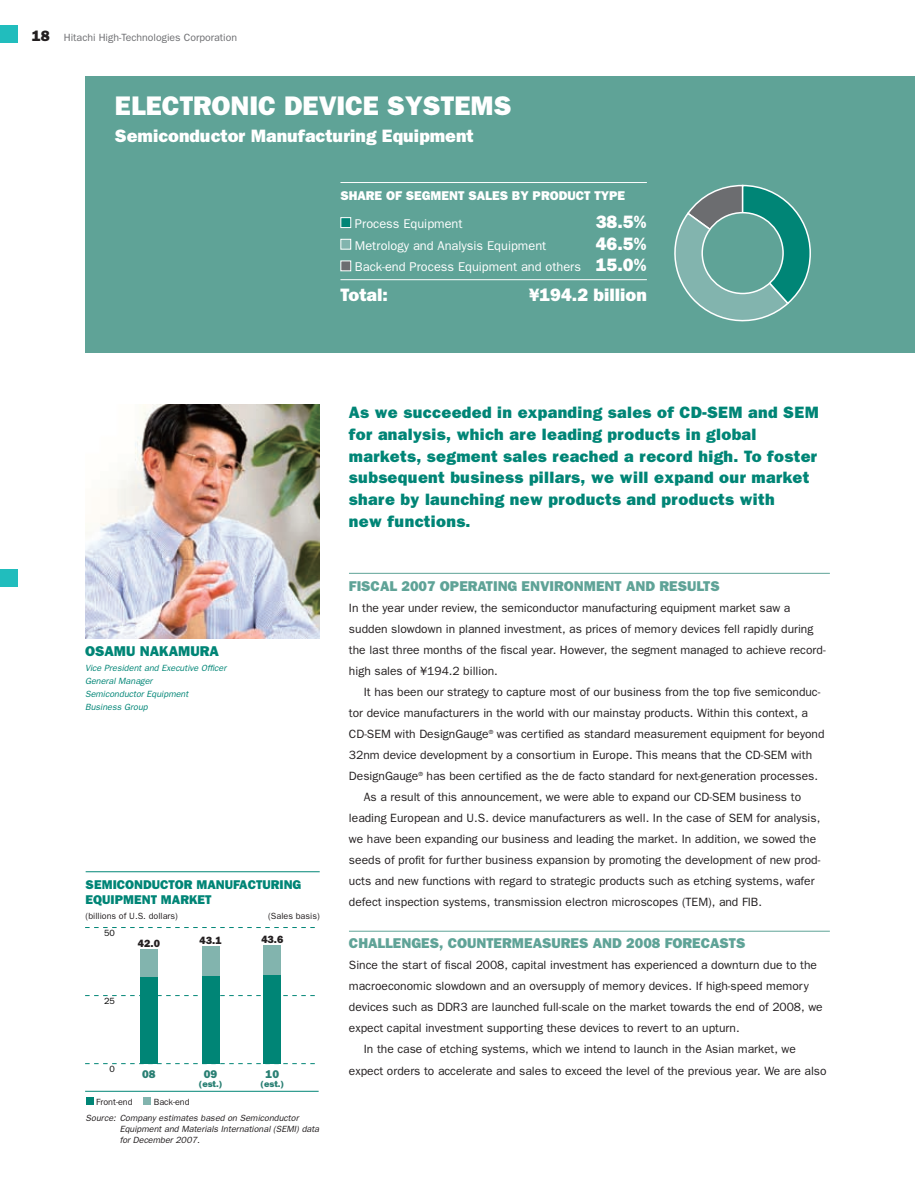
<style>
.page{position:relative;width:915px;height:1191px;background:#fff}
.page>*{position:absolute;margin:0;border:0;box-sizing:border-box;transform-origin:0 0}
.t1{font:800 27px "Franklin Gothic";color:#fff}
.t2{font:800 18px "Franklin Gothic";color:#fff}
.t3{font:800 16.5px/21.8px "Franklin Gothic";letter-spacing:.02em;color:#008576}
.t4{font:800 14.25px "Franklin Gothic";color:#5fa397}
.t5{font:800 14.25px "Franklin Gothic";color:#008576}
.t6{font:12.75px "Franklin Gothic";color:#fff}
.t7{font:800 12.75px/15px "Franklin Gothic";color:#008576}
.t8{font:800 12.75px "Franklin Gothic";color:#fff}
.t9{font:12px/21px "Franklin Gothic";color:#231f20}
.t10{font:800 11.25px "Franklin Gothic";color:#297f73}
.t11{font:10.5px "Franklin Gothic";color:#6c6d70}
.t12{font:800 10.5px "Franklin Gothic";color:#231f20}
.t13{font:italic 9px/11.2px "Franklin Gothic";color:#231f20}
.t14{font:italic 9px/12.8px "Franklin Gothic";color:#008576}
.t15{font:9px "Franklin Gothic";color:#231f20}
.t16{font:800 9px "Franklin Gothic";color:#297f73}
.t17{font:9px "Franklin Gothic";color:#030303}
.s1{font-weight:800;font-size:15px;color:#231f20}
.s2{font-weight:800;font-size:18px}
</style>
<div class="page">
<div style="left:85px;top:77px;width:829px;height:276px;background:#5fa397"></div>
<svg style="left:674px;top:184px;width:137px;height:138px"></svg>
<div style="left:702px;top:213px;width:80px;height:80px;background:#5fa397;border-radius:50%"></div>
<div style="left:701px;top:212px;width:82px;height:82px;border:2px solid #fff;border-radius:50%"></div>
<div style="left:86px;top:1097px;width:7px;height:8px;background:#008576"></div>
<div style="left:143px;top:1097px;width:8px;height:8px;background:#82b4ae"></div>
<hr style="left:85px;top:1091px;width:233px;height:1px;background:#008576">
<svg style="left:85px;top:927px;width:230px;height:1px"></svg>
<svg style="left:85px;top:995px;width:230px;height:1px"></svg>
<svg style="left:85px;top:1063px;width:230px;height:1px"></svg>
<div style="left:140px;top:949px;width:17px;height:28px;background:#82b4ae"></div>
<div style="left:202px;top:946px;width:17px;height:29px;background:#82b4ae"></div>
<div style="left:264px;top:945px;width:17px;height:30px;background:#82b4ae"></div>
<div style="left:140px;top:977px;width:17px;height:86px;background:#008576"></div>
<div style="left:202px;top:975px;width:17px;height:88px;background:#008576"></div>
<div style="left:264px;top:975px;width:17px;height:88px;background:#008576"></div>
<hr style="left:86px;top:871px;width:233px;height:1px;background:#008576">
<hr style="left:349px;top:573px;width:480px;height:1px;background:#5fa397">
<hr style="left:349px;top:931px;width:480px;height:1px;background:#5fa397">
<hr style="left:340px;top:182px;width:306px;height:1px;background:#fff">
<hr style="left:340px;top:279px;width:306px;height:1px;background:#fff">
<div style="left:341px;top:218px;width:9px;height:9px;background:#008576"></div>
<div style="left:340px;top:217px;width:11px;height:11px;border:1px solid #fff"></div>
<div style="left:341px;top:239px;width:9px;height:10px;background:#82b4ae"></div>
<div style="left:340px;top:239px;width:11px;height:10px;border:1px solid #fff"></div>
<div style="left:341px;top:261px;width:9px;height:10px;background:#6c6d70"></div>
<div style="left:340px;top:260px;width:11px;height:11px;border:1px solid #fff"></div>
<img style="left:85px;top:404px;width:234px;height:234px">
<div style="left:0;top:26px;width:17px;height:17px;background:#21bdbd"></div>
<div style="left:0;top:570px;width:17px;height:17px;background:#21bdbd"></div>
<p class="t11" style="left:32px;top:34px;width:206px"><span class="s1">18</span> Hitachi High-Technologies Corporation</p>
<h1 class="t1" style="left:115px;top:96px;width:398px">ELECTRONIC DEVICE SYSTEMS</h1>
<h2 class="t2" style="left:115px;top:129px;width:360px">Semiconductor Manufacturing Equipment</h2>
<p class="t8" style="left:340px;top:191px;width:286px">SHARE OF SEGMENT SALES BY PRODUCT TYPE</p>
<p class="t6" style="left:355px;top:219px;width:109px">Process Equipment</p>
<h2 class="t2" style="left:595px;top:215px;width:53px">38.5%</h2>
<p class="t6" style="left:355px;top:241px;width:193px">Metrology and Analysis Equipment</p>
<h2 class="t2" style="left:595px;top:237px;width:53px">46.5%</h2>
<p class="t6" style="left:355px;top:262px;width:293px">Back-end Process Equipment and others <span class="s2">15.0%</span></p>
<h2 class="t2" style="left:340px;top:289px;width:49px">Total:</h2>
<h2 class="t2" style="left:528px;top:289px;width:120px">¥194.2 billion</h2>
<p class="t5" style="left:85px;top:646px;width:135px">OSAMU NAKAMURA</p>
<p class="t14" style="left:85px;top:662px;width:143px">Vice President and Executive Officer<br>General Manager<br>Semiconductor Equipment<br>Business Group</p>
<p class="t7" style="left:86px;top:878px;width:217px">SEMICONDUCTOR MANUFACTURING<br>EQUIPMENT MARKET</p>
<p class="t15" style="left:86px;top:912px;width:94px">(billions of U.S. dollars)</p>
<p class="t15" style="left:268px;top:912px;width:53px">(Sales basis)</p>
<p class="t17" style="left:104px;top:930px;width:12px">50</p>
<p class="t17" style="left:104px;top:998px;width:12px">25</p>
<p class="t12" style="left:138px;top:939px;width:24px">42.0</p>
<p class="t17" style="left:109px;top:1066px;width:7px">0</p>
<p class="t10" style="left:142px;top:1070px;width:15px">08</p>
<p class="t12" style="left:199px;top:937px;width:24px">43.1</p>
<p class="t12" style="left:261px;top:935px;width:24px">43.6</p>
<p class="t10" style="left:204px;top:1070px;width:15px">09</p>
<p class="t16" style="left:199px;top:1080px;width:25px">(est.)</p>
<p class="t10" style="left:265px;top:1070px;width:15px">10</p>
<p class="t16" style="left:260px;top:1080px;width:25px">(est.)</p>
<p class="t15" style="left:96px;top:1099px;width:38px">Front-end</p>
<p class="t15" style="left:154px;top:1099px;width:37px">Back-end</p>
<p class="t13" style="left:120px;top:1112px;width:201px;text-indent:-34px">Source: Company estimates based on Semiconductor<br>Equipment and Materials International (SEMI) data for December 2007.</p>
<p class="t3" style="left:349px;top:403px;width:471px">As we succeeded in expanding sales of CD-SEM and SEM for analysis, which are leading products in global markets, segment sales reached a record high. To foster subsequent business pillars, we will expand our market share by launching new products and products with<br>new functions.</p>
<p class="t4" style="left:349px;top:581px;width:372px">FISCAL 2007 OPERATING ENVIRONMENT AND RESULTS</p>
<p class="t9" style="left:349px;top:598px;width:478px">In the year under review, the semiconductor manufacturing equipment market saw a sudden slowdown in planned investment, as prices of memory devices fell rapidly during the last three months of the fiscal year. However, the segment managed to achieve record&shy;high sales of ¥194.2 billion.</p>
<p class="t9" style="left:364px;top:682px;width:458px">It has been our strategy to capture most of our business from the top five semiconduc-</p>
<p class="t9" style="left:349px;top:703px;width:460px">tor device manufacturers in the world with our mainstay products. Within this context, a</p>
<p class="t9" style="left:349px;top:724px;width:477px">CD-SEM with DesignGauge<sup>®</sup> was certified as standard measurement equipment for beyond</p>
<p class="t9" style="left:349px;top:745px;width:464px">32nm device development by a consortium in Europe. This means that the CD-SEM with</p>
<p class="t9" style="left:349px;top:766px;width:470px">DesignGauge<sup>®</sup> has been certified as the de facto standard for next-generation processes.</p>
<p class="t9" style="left:364px;top:787px;width:438px">As a result of this announcement, we were able to expand our CD-SEM business to</p>
<p class="t9" style="left:349px;top:808px;width:472px">leading European and U.S. device manufacturers as well. In the case of SEM for analysis,</p>
<p class="t9" style="left:349px;top:829px;width:468px">we have been expanding our business and leading the market. In addition, we sowed the</p>
<p class="t9" style="left:349px;top:850px;width:473px">seeds of profit for further business expansion by promoting the development of new prod-</p>
<p class="t9" style="left:349px;top:871px;width:467px">ucts and new functions with regard to strategic products such as etching systems, wafer</p>
<p class="t9" style="left:349px;top:892px;width:414px">defect inspection systems, transmission electron microscopes (TEM), and FIB.</p>
<p class="t4" style="left:349px;top:938px;width:398px">CHALLENGES, COUNTERMEASURES AND 2008 FORECASTS</p>
<p class="t9" style="left:349px;top:956px;width:469px">Since the start of fiscal 2008, capital investment has experienced a downturn due to the</p>
<p class="t9" style="left:349px;top:977px;width:461px">macroeconomic slowdown and an oversupply of memory devices. If high-speed memory</p>
<p class="t9" style="left:349px;top:998px;width:475px">devices such as DDR3 are launched full-scale on the market towards the end of 2008, we</p>
<p class="t9" style="left:349px;top:1019px;width:392px">expect capital investment supporting these devices to revert to an upturn.</p>
<p class="t9" style="left:364px;top:1040px;width:433px">In the case of etching systems, which we intend to launch in the Asian market, we</p>
<p class="t9" style="left:349px;top:1061px;width:479px">expect orders to accelerate and sales to exceed the level of the previous year. We are also</p>
</div>
